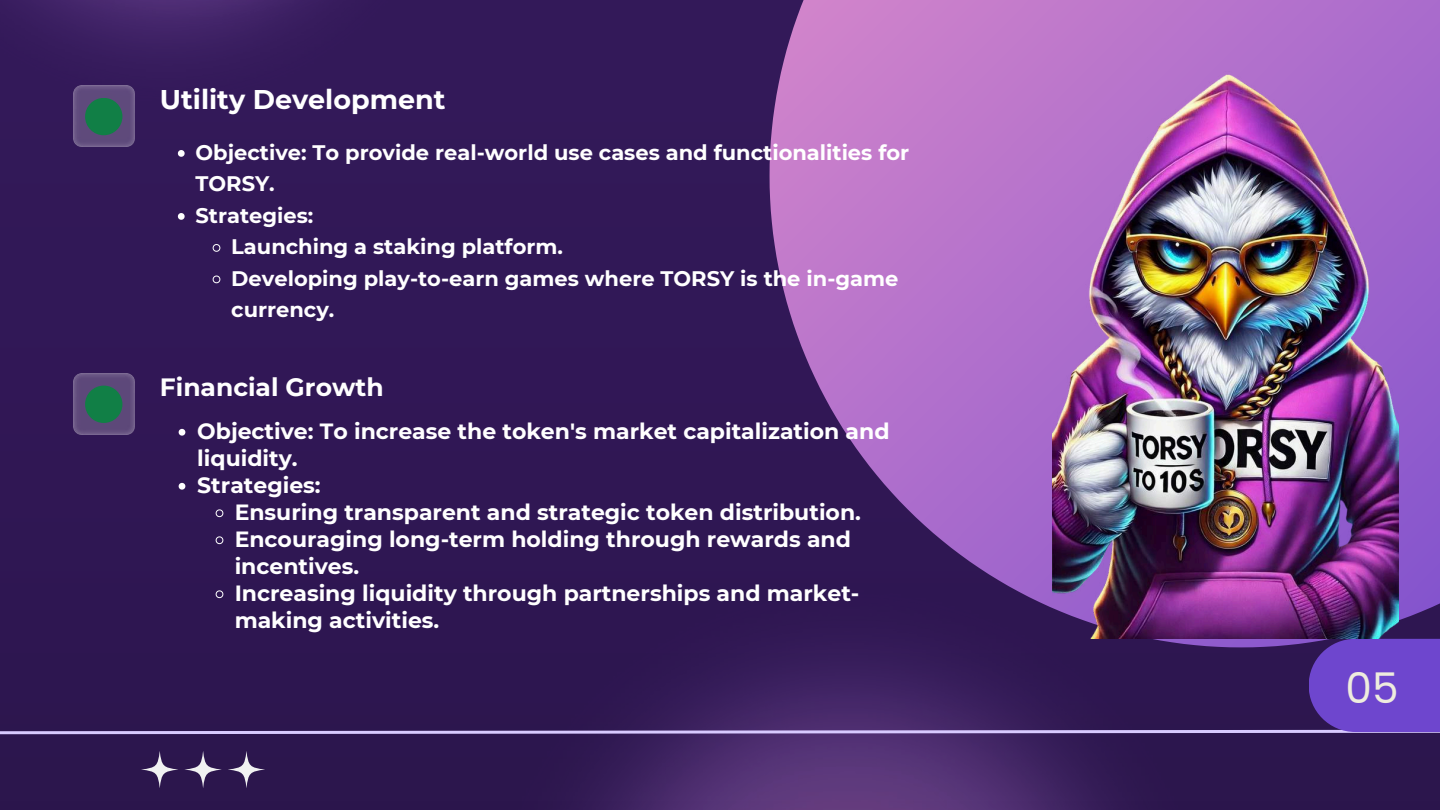
<style>
.page{position:relative;width:1440px;height:810px;background:#311755}
.page>*{position:absolute;margin:0;border:0;box-sizing:border-box;transform-origin:0 0}
.t1{font:42.3px "Poppins";color:#eeecde}
.t2{font:700 27px "Montserrat";color:#fff}
.t3{font:700 25px "Montserrat";color:#fff}
.t4{font:700 22px/27px "Montserrat";color:#fff}
.t5{font:700 21px "Montserrat";color:#fff}
</style>
<div class="page">
<svg style="left:141px;top:751px;width:37px;height:37px"></svg>
<svg style="left:184px;top:751px;width:38px;height:37px"></svg>
<svg style="left:228px;top:751px;width:37px;height:37px"></svg>
<svg style="left:770px;top:0;width:670px;height:647px;background:#a467bd"></svg>
<img style="left:451px;top:553px;width:794px;height:257px">
<svg style="left:0;top:728px;width:1440px;height:8px;background:#705b94"></svg>
<div style="left:1309px;top:639px;width:131px;height:93px;background:#6e46ce"></div>
<div style="left:0;top:58px;width:491px;height:75px;background:#331959"></div>
<img style="left:73px;top:85px;width:62px;height:62px">
<div style="left:85px;top:98px;width:37px;height:37px;background:#117f46;border-radius:50%"></div>
<svg style="left:178px;top:150px;width:7px;height:7px"></svg>
<svg style="left:178px;top:213px;width:7px;height:7px"></svg>
<svg style="left:212px;top:244px;width:9px;height:8px"></svg>
<svg style="left:212px;top:275px;width:9px;height:9px"></svg>
<img style="left:0;top:0;width:527px;height:58px">
<img style="left:73px;top:373px;width:62px;height:62px">
<div style="left:85px;top:386px;width:37px;height:37px;background:#117f46;border-radius:50%"></div>
<img style="left:1053px;top:34px;width:346px;height:605px">
<svg style="left:179px;top:429px;width:6px;height:7px"></svg>
<svg style="left:179px;top:483px;width:6px;height:7px"></svg>
<svg style="left:215px;top:509px;width:9px;height:9px"></svg>
<svg style="left:215px;top:536px;width:9px;height:9px"></svg>
<svg style="left:215px;top:590px;width:9px;height:9px"></svg>
<p class="t2" style="left:160px;top:83px;width:287px">Utility Development</p>
<p class="t5" style="left:196px;top:139px;width:715px">Objective: To provide real-world use cases and functionalities for</p>
<p class="t5" style="left:196px;top:171px;width:81px">TORSY.</p>
<p class="t5" style="left:196px;top:202px;width:119px">Strategies:</p>
<p class="t5" style="left:231px;top:234px;width:333px">Launching a staking platform.</p>
<p class="t5" style="left:231px;top:265px;width:669px">Developing play-to-earn games where TORSY is the in-game</p>
<p class="t5" style="left:231px;top:297px;width:105px">currency.</p>
<p class="t3" style="left:160px;top:372px;width:225px">Financial Growth</p>
<p class="t4" style="left:197px;top:418px;width:694px">Objective: To increase the token's market capitalization and liquidity.<br>Strategies:</p>
<p class="t4" style="left:235px;top:499px;width:628px">Ensuring transparent and strategic token distribution.<br>Encouraging long-term holding through rewards and incentives.<br>Increasing liquidity through partnerships and market&shy;making activities.</p>
<h1 class="t1" style="left:1345px;top:658px;width:55px">05</h1>
</div>
